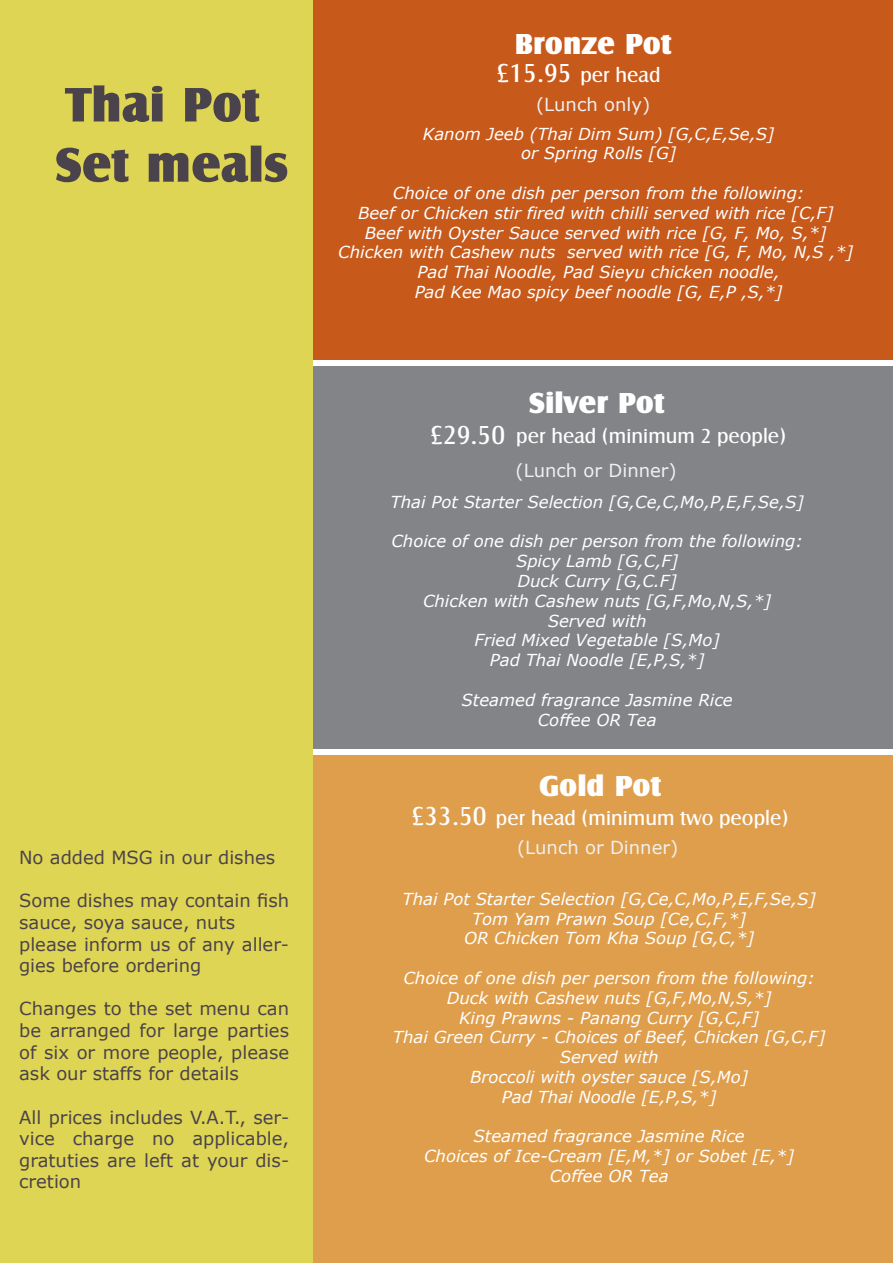
<style>
.page{position:relative;width:893px;height:1263px;background:#fff}
.page>*{position:absolute;margin:0;border:0;box-sizing:border-box;transform-origin:0 0}
.t1{font:50.1px/60.2px "Castle T Ultr";color:#4b434b}
.t2{font:30px "Castle T Ultr";color:#fff}
.t3{font:21px "Castle T";color:#fff}
.t4{font:18px/21.6px "Verdana";color:#4b434b;text-align:justify}
.t5{font:18px "Verdana";color:#eff0f0}
.t6{font:italic 16.5px/19.8px "Verdana";color:#fff;text-align:center}
.s1{font-size:27px}
</style>
<div class="page">
<div style="left:256px;top:366px;width:637px;height:382px;background:#828487"></div>
<div style="left:256px;top:755px;width:637px;height:507px;background:#df9e4c"></div>
<div style="left:255px;top:0;width:638px;height:359px;background:#c7591b"></div>
<div style="left:0;top:0;width:312px;height:759px;background:#dfd554"></div>
<div style="left:0;top:748px;width:312px;height:515px;background:#dfd554"></div>
<h1 class="t1" style="left:55px;top:73px;width:234px">Thai Pot<br>Set meals</h1>
<p class="t4" style="left:19px;top:847px;width:258px">No added MSG in our dishes</p>
<p class="t4" style="left:19px;top:890px;width:272px;text-align:left">Some dishes may contain fish sauce, soya sauce, nuts please inform us of any aller&shy;gies before ordering</p>
<p class="t4" style="left:19px;top:998px;width:271px">Changes to the set menu can be arranged for large parties of six or more people, please ask our staffs for details</p>
<p class="t4" style="left:19px;top:1106px;width:272px">All prices includes V.A.T., ser&shy;vice charge no applicable, gratuties are left at your dis&shy;cretion</p>
<h2 class="t2" style="left:515px;top:26px;width:158px">Bronze Pot</h2>
<p class="t3" style="left:496px;top:64px;width:166px"><span class="s1">£15.95</span> per head</p>
<p class="t5" style="left:536px;top:93px;width:116px">(Lunch only)</p>
<p class="t6" style="left:423px;top:124px;width:353px">Kanom Jeeb (Thai Dim Sum) [G,C,E,Se,S] or Spring Rolls [G]</p>
<p class="t6" style="left:338px;top:183px;width:517px">Choice of one dish per person from the following:<br>Beef or Chicken stir fired with chilli served with rice [C,F] Beef with Oyster Sauce served with rice [G, F, Mo, S,*] Chicken with Cashew nuts served with rice [G, F, Mo, N,S ,*] Pad Thai Noodle, Pad Sieyu chicken noodle,<br>Pad Kee Mao spicy beef noodle [G, E,P ,S,*]</p>
<h2 class="t2" style="left:529px;top:385px;width:137px">Silver Pot</h2>
<p class="t3" style="left:429px;top:424px;width:358px"><span class="s1">£29.50</span> per head (minimum 2 people)</p>
<p class="t5" style="left:515px;top:459px;width:163px">(Lunch or Dinner)</p>
<p class="t6" style="left:391px;top:492px;width:415px">Thai Pot Starter Selection [G,Ce,C,Mo,P,E,F,Se,S]</p>
<p class="t6" style="left:391px;top:532px;width:413px">Choice of one dish per person from the following:<br>Spicy Lamb [G,C,F]<br>Duck Curry [G,C.F]<br>Chicken with Cashew nuts [G,F,Mo,N,S,*]<br>Served with<br>Fried Mixed Vegetable [S,Mo]<br>Pad Thai Noodle [E,P,S,*]</p>
<p class="t6" style="left:462px;top:690px;width:273px">Steamed fragrance Jasmine Rice<br>Coffee OR Tea</p>
<h2 class="t2" style="left:539px;top:769px;width:123px">Gold Pot</h2>
<p class="t3" style="left:411px;top:806px;width:379px"><span class="s1">£33.50</span> per head (minimum two people)</p>
<p class="t5" style="left:517px;top:836px;width:163px">(Lunch or Dinner)</p>
<p class="t6" style="left:403px;top:889px;width:415px">Thai Pot Starter Selection [G,Ce,C,Mo,P,E,F,Se,S]<br>Tom Yam Prawn Soup [Ce,C,F,*]<br>OR Chicken Tom Kha Soup [G,C,*]</p>
<p class="t6" style="left:393px;top:968px;width:434px">Choice of one dish per person from the following:<br>Duck with Cashew nuts [G,F,Mo,N,S,*]<br>King Prawns - Panang Curry [G,C,F]<br>Thai Green Curry - Choices of Beef, Chicken [G,C,F] Served with<br>Broccoli with oyster sauce [S,Mo]<br>Pad Thai Noodle [E,P,S,*]</p>
<p class="t6" style="left:424px;top:1127px;width:372px">Steamed fragrance Jasmine Rice<br>Choices of Ice-Cream [E,M,*] or Sobet [E,*]<br>Coffee OR Tea</p>
</div>
